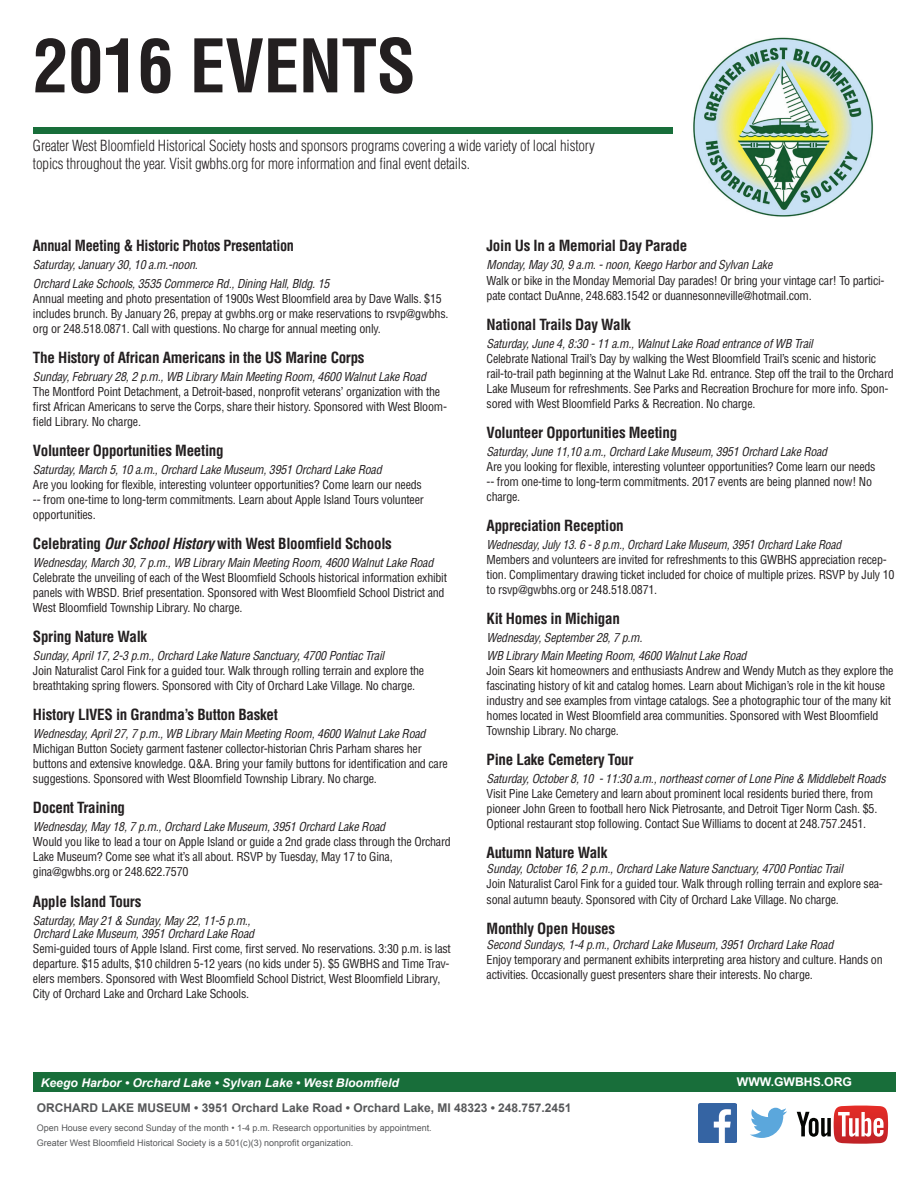
<style>
.page{position:relative;width:918px;height:1188px;background:#fff}
.page>*{position:absolute;margin:0;border:0;box-sizing:border-box;transform-origin:0 0}
.t1{font:700 condensed 72px "Helvetica";letter-spacing:-.01em;color:#231f20}
.t2{font:700 condensed 15px "Helvetica";letter-spacing:-.02em;color:#231f20}
.t3{font:300 condensed 15px/18px "Helvetica";letter-spacing:-.01em;color:#231f20}
.t4{font:700 condensed 15px "Helvetica";letter-spacing:-.02em;color:#231f20;scale:.95 1}
.t5{font:condensed 12px/15px "Helvetica";letter-spacing:-.02em;color:#231f20}
.t6{font:italic condensed 12px/18px "Helvetica";letter-spacing:-.02em;color:#231f20}
.t7{font:700 12px "Arial";color:#57585a}
.t8{font:italic 700 12px "Arial";color:#fff}
.t9{font:700 12px "Arial";color:#fff}
.t10{font:9px/15px "Arial";color:#57585a}
.s1{font-style:italic}
</style>
<div class="page">
<div style="left:34px;top:1073px;width:862px;height:19px;background:#186e3a"></div>
<img style="left:698px;top:1103px;width:39px;height:39px">
<svg style="left:750px;top:1108px;width:37px;height:30px"></svg>
<svg style="left:797px;top:1106px;width:91px;height:38px"></svg>
<img style="left:693px;top:37px;width:181px;height:180px">
<div style="left:33px;top:127px;width:639px;height:7px;background:#186e3a"></div>
<h1 class="t1" style="left:33px;top:22px;width:231px">2016 Events</h1>
<p class="t3" style="left:33px;top:136px;width:563px">Greater West Bloomfield Historical Society hosts and sponsors programs covering a wide variety of local history topics throughout the year. Visit gwbhs.org for more information and final event details.</p>
<p class="t4" style="left:33px;top:237px;width:276px">Annual Meeting &amp; Historic Photos Presentation</p>
<p class="t6" style="left:33px;top:256px;width:298px">Saturday, January 30, 10 a.m.-noon.<br>Orchard Lake Schools, 3535 Commerce Rd., Dining Hall, Bldg. 15</p>
<p class="t5" style="left:33px;top:290px;width:417px">Annual meeting and photo presentation of 1900s West Bloomfield area by Dave Walls. $15 includes brunch. By January 26, prepay at gwbhs.org or make reservations to rsvp@gwbhs. org or 248.518.0871. Call with questions. No charge for annual meeting only.</p>
<p class="t2" style="left:33px;top:348px;width:333px">The History of African Americans in the US Marine Corps</p>
<p class="t6" style="left:33px;top:367px;width:395px">Sunday, February 28, 2 p.m., WB Library Main Meeting Room, 4600 Walnut Lake Road</p>
<p class="t5" style="left:33px;top:384px;width:416px">The Montford Point Detachment, a Detroit-based, nonprofit veterans’ organization with the first African Americans to serve the Corps, share their history. Sponsored with West Bloom&shy;field Library. No charge.</p>
<p class="t2" style="left:33px;top:441px;width:192px">Volunteer Opportunities Meeting</p>
<p class="t6" style="left:33px;top:460px;width:350px">Saturday, March 5, 10 a.m., Orchard Lake Museum, 3951 Orchard Lake Road</p>
<p class="t5" style="left:33px;top:477px;width:392px">Are you looking for flexible, interesting volunteer opportunities? Come learn our needs -- from one-time to long-term commitments. Learn about Apple Island Tours volunteer opportunities.</p>
<p class="t2" style="left:33px;top:534px;width:360px">Celebrating <span class="s1">Our School History</span> with West Bloomfield Schools</p>
<p class="t6" style="left:33px;top:553px;width:402px">Wednesday, March 30, 7 p.m., WB Library Main Meeting Room, 4600 Walnut Lake Road</p>
<p class="t5" style="left:33px;top:570px;width:416px">Celebrate the unveiling of each of the West Bloomfield Schools historical information exhibit panels with WBSD. Brief presentation. Sponsored with West Bloomfield School District and<br>West Bloomfield Township Library. No charge.</p>
<p class="t2" style="left:33px;top:628px;width:116px">Spring Nature Walk</p>
<p class="t6" style="left:33px;top:647px;width:353px">Sunday, April 17, 2-3 p.m., Orchard Lake Nature Sanctuary, 4700 Pontiac Trail</p>
<p class="t5" style="left:33px;top:663px;width:393px">Join Naturalist Carol Fink for a guided tour. Walk through rolling terrain and explore the breathtaking spring flowers. Sponsored with City of Orchard Lake Village. No charge.</p>
<p class="t2" style="left:33px;top:706px;width:246px">History LIVES in Grandma’s Button Basket</p>
<p class="t6" style="left:33px;top:725px;width:394px">Wednesday, April 27, 7 p.m., WB Library Main Meeting Room, 4600 Walnut Lake Road</p>
<p class="t5" style="left:33px;top:741px;width:416px">Michigan Button Society garment fastener collector-historian Chris Parham shares her buttons and extensive knowledge. Q&amp;A. Bring your family buttons for identification and care suggestions. Sponsored with West Bloomfield Township Library. No charge.</p>
<p class="t2" style="left:33px;top:799px;width:94px">Docent Training</p>
<p class="t6" style="left:33px;top:818px;width:354px">Wednesday, May 18, 7 p.m., Orchard Lake Museum, 3951 Orchard Lake Road</p>
<p class="t5" style="left:33px;top:834px;width:419px">Would you like to lead a tour on Apple Island or guide a 2nd grade class through the Orchard<br>Lake Museum? Come see what it’s all about. RSVP by Tuesday, May 17 to Gina, gina@gwbhs.org or 248.622.7570</p>
<p class="t2" style="left:33px;top:892px;width:110px">Apple Island Tours</p>
<p class="t6" style="left:33px;top:913px;width:223px;line-height:13.5px">Saturday, May 21 &amp; Sunday, May 22, 11-5 p.m.,<br>Orchard Lake Museum, 3951 Orchard Lake Road</p>
<p class="t5" style="left:33px;top:941px;width:419px">Semi-guided tours of Apple Island. First come, first served. No reservations. 3:30 p.m. is last departure. $15 adults, $10 children 5-12 years (no kids under 5). $5 GWBHS and Time Trav&shy;elers members. Sponsored with West Bloomfield School District, West Bloomfield Library, City of Orchard Lake and Orchard Lake Schools.</p>
<p class="t2" style="left:487px;top:237px;width:202px">Join Us In a Memorial Day Parade</p>
<p class="t6" style="left:487px;top:256px;width:287px">Monday, May 30, 9 a.m. - noon, Keego Harbor and Sylvan Lake</p>
<p class="t5" style="left:487px;top:272px;width:399px">Walk or bike in the Monday Memorial Day parades! Or bring your vintage car! To partici&shy;pate contact DuAnne, 248.683.1542 or duannesonneville@hotmail.com.</p>
<p class="t2" style="left:487px;top:315px;width:146px">National Trails Day Walk</p>
<p class="t6" style="left:487px;top:334px;width:328px">Saturday, June 4, 8:30 - 11 a.m., Walnut Lake Road entrance of WB Trail</p>
<p class="t5" style="left:487px;top:351px;width:409px">Celebrate National Trail’s Day by walking the West Bloomfield Trail’s scenic and historic rail-to-trail path beginning at the Walnut Lake Rd. entrance. Step off the trail to the Orchard Lake Museum for refreshments. See Parks and Recreation Brochure for more info. Spon&shy;sored with West Bloomfield Parks &amp; Recreation. No charge.</p>
<p class="t2" style="left:487px;top:423px;width:192px">Volunteer Opportunities Meeting</p>
<p class="t6" style="left:487px;top:442px;width:342px">Saturday, June 11,10 a.m., Orchard Lake Museum, 3951 Orchard Lake Road</p>
<p class="t5" style="left:487px;top:459px;width:390px">Are you looking for flexible, interesting volunteer opportunities? Come learn our needs -- from one-time to long-term commitments. 2017 events are being planned now! No charge.</p>
<p class="t2" style="left:487px;top:516px;width:139px">Appreciation Reception</p>
<p class="t6" style="left:487px;top:535px;width:356px">Wednesday, July 13. 6 - 8 p.m., Orchard Lake Museum, 3951 Orchard Lake Road</p>
<p class="t5" style="left:487px;top:552px;width:410px">Members and volunteers are invited for refreshments to this GWBHS appreciation recep&shy;tion. Complimentary drawing ticket included for choice of multiple prizes. RSVP by July 10 to rsvp@gwbhs.org or 248.518.0871.</p>
<p class="t2" style="left:487px;top:609px;width:135px">Kit Homes in Michigan</p>
<p class="t6" style="left:487px;top:628px;width:261px">Wednesday, September 28, 7 p.m.<br>WB Library Main Meeting Room, 4600 Walnut Lake Road</p>
<p class="t5" style="left:487px;top:663px;width:408px">Join Sears kit homeowners and enthusiasts Andrew and Wendy Mutch as they explore the fascinating history of kit and catalog homes. Learn about Michigan’s role in the kit house industry and see examples from vintage catalogs. See a photographic tour of the many kit homes located in West Bloomfield area communities. Sponsored with West Bloomfield Township Library. No charge.</p>
<p class="t2" style="left:487px;top:751px;width:148px">Pine Lake Cemetery Tour</p>
<p class="t6" style="left:487px;top:770px;width:401px">Saturday, October 8, 10 - 11:30 a.m., northeast corner of Lone Pine &amp; Middlebelt Roads</p>
<p class="t5" style="left:487px;top:786px;width:392px">Visit Pine Lake Cemetery and learn about prominent local residents buried there, from pioneer John Green to football hero Nick Pietrosante, and Detroit Tiger Norm Cash. $5.<br>Optional restaurant stop following. Contact Sue Williams to docent at 248.757.2451.</p>
<p class="t2" style="left:487px;top:844px;width:122px">Autumn Nature Walk</p>
<p class="t6" style="left:487px;top:860px;width:358px">Sunday, October 16, 2 p.m., Orchard Lake Nature Sanctuary, 4700 Pontiac Trail</p>
<p class="t5" style="left:487px;top:876px;width:398px">Join Naturalist Carol Fink for a guided tour. Walk through rolling terrain and explore sea&shy;sonal autumn beauty. Sponsored with City of Orchard Lake Village. No charge.</p>
<p class="t2" style="left:487px;top:919px;width:130px">Monthly Open Houses</p>
<p class="t6" style="left:487px;top:935px;width:348px">Second Sundays, 1-4 p.m., Orchard Lake Museum, 3951 Orchard Lake Road</p>
<p class="t5" style="left:487px;top:952px;width:398px">Enjoy temporary and permanent exhibits interpreting area history and culture. Hands on activities. Occasionally guest presenters share their interests. No charge.</p>
<p class="t8" style="left:41px;top:1075px;width:360px">Keego Harbor • Orchard Lake • Sylvan Lake • West Bloomfield</p>
<p class="t9" style="left:737px;top:1074px;width:117px">WWW.GWBHS.ORG</p>
<p class="t7" style="left:37px;top:1100px;width:536px">ORCHARD LAKE MUSEUM • 3951 ORCHARD LAKE ROAD • ORCHARD LAKE, MI 48323 • 248.757.2451</p>
<p class="t10" style="left:37px;top:1121px;width:396px">Open House every second Sunday of the month • 1-4 p.m. Research opportunities by appointment.<br>Greater West Bloomfield Historical Society is a 501(c)(3) nonprofit organization.</p>
</div>
